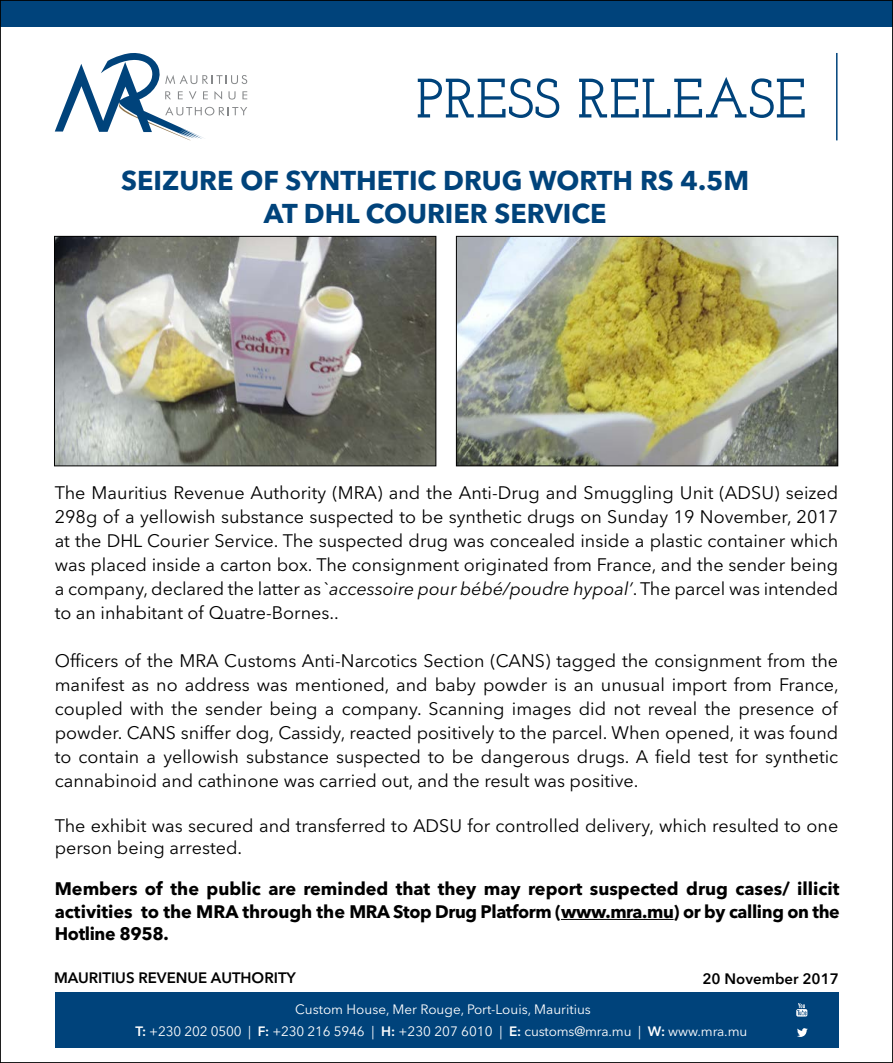
<style>
.page{position:relative;width:893px;height:1063px;background:#fff}
.page>*{position:absolute;margin:0;border:0;box-sizing:border-box;transform-origin:0 0}
.t1{font:600 55.5px "Josefin Slab";color:#00437b}
.t2{font:700 27px/33px "Avenir Next LT Pro";color:#00437b;text-align:center}
.t3{font:18px/24px "Avenir Next LT Pro";color:#000;text-align:justify}
.t4{font:700 18px/22.5px "Avenir Next LT Pro";letter-spacing:-.02em;color:#000;text-align:justify}
.t5{font:600 15px "Avenir Next LT Pro";color:#000}
.t6{font:13.5px/22.5px "Avenir Next LT Pro";color:#fff;text-align:center}
.s1{font-style:italic}
.s2{font-weight:600}
</style>
<div class="page">
<div style="left:0;top:0;width:893px;height:26px;background:#00437b"></div>
<hr style="left:561px;top:919px;width:113px;height:1px;background:#000">
<hr style="left:836px;top:53px;width:1px;height:87px;background:#00437b">
<div style="left:55px;top:992px;width:783px;height:56px;background:#00437b"></div>
<svg style="left:55px;top:53px;width:192px;height:87px"></svg>
<svg style="left:797px;top:1028px;width:11px;height:9px"></svg>
<svg style="left:796px;top:1003px;width:11px;height:14px"></svg>
<img style="left:56px;top:238px;width:378px;height:226px">
<div style="left:54px;top:236px;width:382px;height:230px;border:1px solid #000"></div>
<img style="left:458px;top:238px;width:378px;height:226px">
<div style="left:456px;top:236px;width:382px;height:230px;border:1px solid #000"></div>
<h1 class="t1" style="left:416px;top:66px;width:392px">PRESS RELEASE</h1>
<h2 class="t2" style="left:121px;top:163px;width:630px">SEIZURE OF SYNTHETIC DRUG WORTH RS 4.5M<br>AT DHL COURIER SERVICE</h2>
<p class="t3" style="left:55px;top:480px;width:785px">The Mauritius Revenue Authority (MRA) and the Anti-Drug and Smuggling Unit (ADSU) seized 298g of a yellowish substance suspected to be synthetic drugs on Sunday 19 November, 2017 at the DHL Courier Service. The suspected drug was concealed inside a plastic container which was placed inside a carton box. The consignment originated from France, and the sender being a company, declared the latter as `<span class="s1">accessoire pour bébé/poudre hypoal’</span>. The parcel was intended to an inhabitant of Quatre-Bornes..</p>
<p class="t3" style="left:55px;top:648px;width:786px">Officers of the MRA Customs Anti-Narcotics Section (CANS) tagged the consignment from the manifest as no address was mentioned, and baby powder is an unusual import from France, coupled with the sender being a company. Scanning images did not reveal the presence of powder. CANS sniffer dog, Cassidy, reacted positively to the parcel. When opened, it was found to contain a yellowish substance suspected to be dangerous drugs. A field test for synthetic cannabinoid and cathinone was carried out, and the result was positive.</p>
<p class="t3" style="left:55px;top:814px;width:785px;line-height:22.5px">The exhibit was secured and transferred to ADSU for controlled delivery, which resulted to one person being arrested.</p>
<p class="t4" style="left:55px;top:877px;width:786px">Members of the public are reminded that they may report suspected drug cases/ illicit activities to the MRA through the MRA Stop Drug Platform (www.mra.mu) or by calling on the Hotline 8958.</p>
<p class="t5" style="left:54px;top:969px;width:243px">MAURITIUS REVENUE AUTHORITY</p>
<p class="t5" style="left:702px;top:969px;width:138px">20 November 2017</p>
<p class="t6" style="left:135px;top:998px;width:613px">Custom House, Mer Rouge, Port-Louis, Mauritius<br><span class="s2">T:</span> +230 202 0500 | <span class="s2">F:</span> +230 216 5946 | <span class="s2">H:</span> +230 207 6010 | <span class="s2">E:</span> customs@mra.mu | <span class="s2">W:</span> www.mra.mu</p>
</div>
